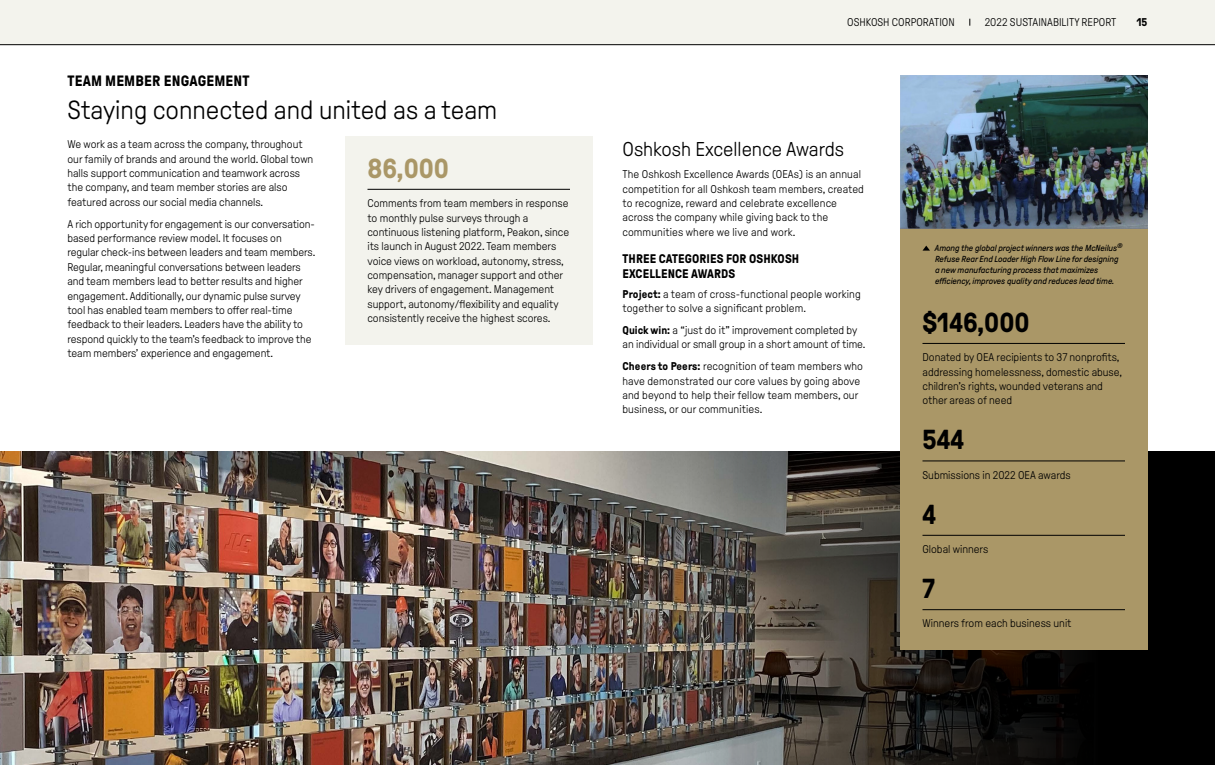
<style>
.page{position:relative;width:1215px;height:765px;background:#fff}
.page>*{position:absolute;margin:0;border:0;box-sizing:border-box;transform-origin:0 0}
.t1{font:700 27.5px "GT Pressura Pro";color:#000}
.t2{font:700 27.5px "GT Pressura Pro";color:#aa9767}
.t3{font:300 26.25px "GT Pressura Pro";color:#000}
.t4{font:300 20px "GT Pressura Pro";color:#000}
.t5{font:700 15px "GT Pressura Pro";letter-spacing:.01em;color:#000}
.t6{font:700 12.5px/15px "GT Pressura Pro";letter-spacing:.01em;color:#000}
.t7{font:300 11.25px/14.4px "GT Pressura Pro";color:#000}
.t8{font:700 11.25px "GT Pressura Pro";color:#000}
.t9{font:italic 8.75px/11.2px "GT Pressura Pro";letter-spacing:-.005em;color:#000}
.s1{font-weight:700}
</style>
<div class="page">
<div style="left:0;top:452px;width:1215px;height:313px;background:#000"></div>
<img style="left:0;top:452px;width:1074px;height:313px">
<img style="left:900px;top:75px;width:248px;height:155px">
<div style="left:345px;top:136px;width:247px;height:209px;background:#f3f3ed"></div>
<hr style="left:368px;top:189px;width:202px;height:1px;background:#000">
<div style="left:900px;top:230px;width:248px;height:420px;background:#aa9767"></div>
<hr style="left:922px;top:343px;width:203px;height:1px;background:#000">
<hr style="left:922px;top:461px;width:203px;height:1px;background:#000">
<hr style="left:922px;top:535px;width:203px;height:1px;background:#000">
<hr style="left:922px;top:609px;width:203px;height:1px;background:#000">
<svg style="left:923px;top:246px;width:7px;height:5px"></svg>
<div style="left:0;top:0;width:1215px;height:45px;background:#f3f3ed"></div>
<hr style="left:0;top:44px;width:1215px;height:1px;background:#000">
<h3 class="t5" style="left:68px;top:72px;width:183px">TEAM MEMBER ENGAGEMENT</h3>
<h2 class="t3" style="left:68px;top:96px;width:431px">Staying connected and united as a team</h2>
<p class="t7" style="left:68px;top:137px;width:247px">We work as a team across the company, throughout our family of brands and around the world. Global town halls support communication and teamwork across the company, and team member stories are also featured across our social media channels.</p>
<p class="t7" style="left:68px;top:217px;width:249px">A rich opportunity for engagement is our conversation&shy;based performance review model. It focuses on regular check-ins between leaders and team members.<br>Regular, meaningful conversations between leaders and team members lead to better results and higher engagement. Additionally, our dynamic pulse survey tool has enabled team members to offer real-time feedback to their leaders. Leaders have the ability to respond quickly to the team’s feedback to improve the team members’ experience and engagement.</p>
<h1 class="t2" style="left:368px;top:154px;width:83px">86,000</h1>
<p class="t7" style="left:368px;top:196px;width:203px">Comments from team members in response to monthly pulse surveys through a continuous listening platform, Peakon, since its launch in August 2022. Team members voice views on workload, autonomy, stress, compensation, manager support and other key drivers of engagement. Management support, autonomy/flexibility and equality consistently receive the highest scores.</p>
<p class="t7" style="left:847px;top:15px;width:109px">OSHKOSH CORPORATION</p>
<p class="t7" style="left:985px;top:15px;width:133px">2022 SUSTAINABILITY REPORT</p>
<p class="t8" style="left:1137px;top:16px;width:12px">15</p>
<h3 class="t4" style="left:622px;top:139px;width:223px">Oshkosh Excellence Awards</h3>
<p class="t7" style="left:622px;top:167px;width:243px">The Oshkosh Excellence Awards (OEAs) is an annual competition for all Oshkosh team members, created to recognize, reward and celebrate excellence across the company while giving back to the communities where we live and work.</p>
<p class="t6" style="left:623px;top:252px;width:178px">THREE CATEGORIES FOR OSHKOSH<br>EXCELLENCE AWARDS</p>
<p class="t7" style="left:622px;top:287px;width:240px"><span class="s1">Project:</span> a team of cross-functional people working together to solve a significant problem.</p>
<p class="t7" style="left:622px;top:323px;width:245px"><span class="s1">Quick win:</span> a “just do it” improvement completed by an individual or small group in a short amount of time.</p>
<p class="t7" style="left:622px;top:359px;width:242px"><span class="s1">Cheers to Peers:</span> recognition of team members who have demonstrated our core values by going above and beyond to help their fellow team members, our business, or our communities.</p>
<p class="t9" style="left:935px;top:242px;width:189px">Among the global project winners was the McNeilus<sup>® </sup>Refuse Rear End Loader High Flow Line for designing a new manufacturing process that maximizes efficiency, improves quality and reduces lead time.</p>
<h1 class="t1" style="left:922px;top:308px;width:109px">$146,000</h1>
<p class="t7" style="left:922px;top:350px;width:201px">Donated by OEA recipients to 37 nonprofits, addressing homelessness, domestic abuse, children’s rights, wounded veterans and other areas of need</p>
<h1 class="t1" style="left:922px;top:425px;width:43px">544</h1>
<p class="t7" style="left:922px;top:468px;width:150px">Submissions in 2022 OEA awards</p>
<h1 class="t1" style="left:922px;top:500px;width:15px">4</h1>
<p class="t7" style="left:922px;top:542px;width:67px">Global winners</p>
<h1 class="t1" style="left:922px;top:574px;width:14px">7</h1>
<p class="t7" style="left:922px;top:617px;width:151px">Winners from each business unit</p>
</div>
